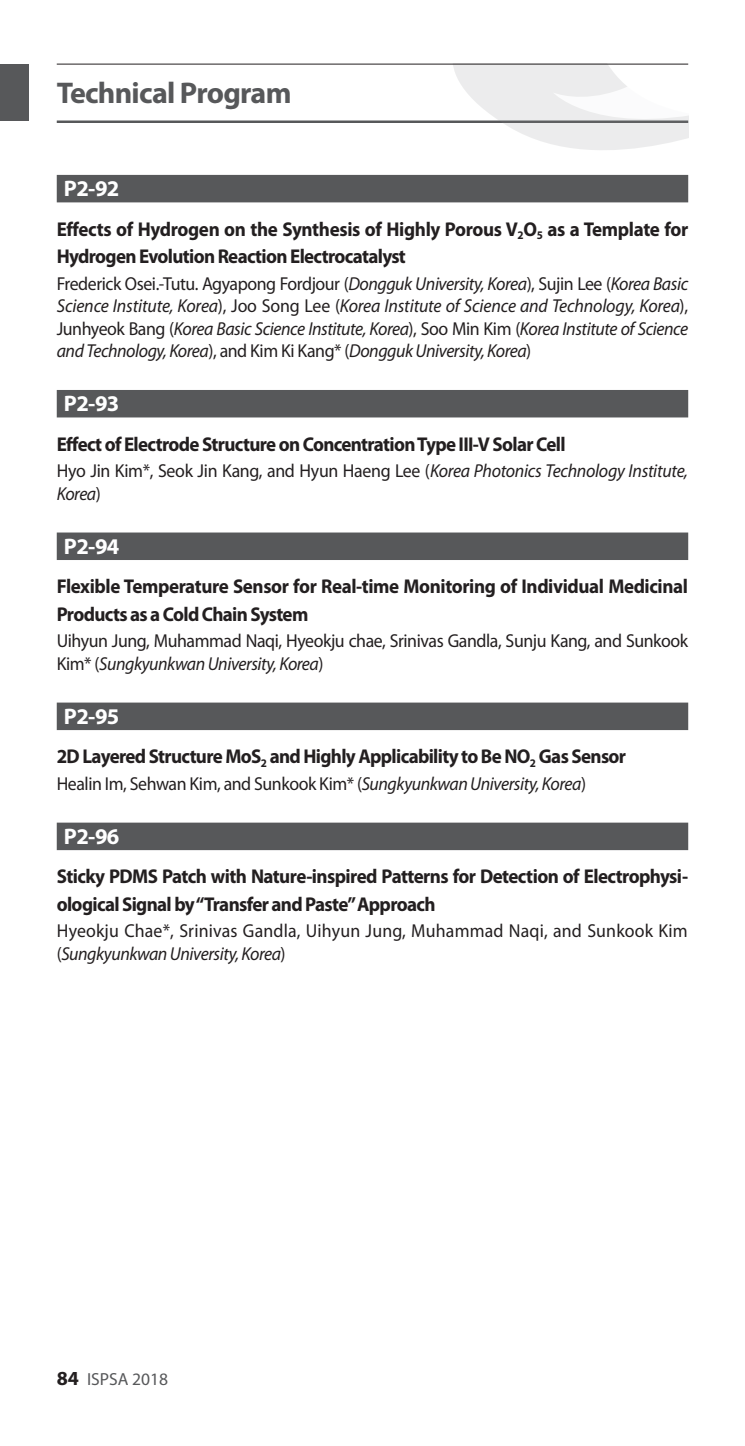
<style>
.page{position:relative;width:745px;height:1446px;background:#fff}
.page>*{position:absolute;margin:0;border:0;box-sizing:border-box;transform-origin:0 0}
.t1{font:700 30px "Myriad Pro";letter-spacing:-.025em;color:#57585a}
.세션번호-시간{font:700 22.5px "Myriad Pro";letter-spacing:-.025em;color:#fff}
.제목{font:700 20px/27.5px "Myriad Pro";letter-spacing:-.035em;color:#231f20;scale:.95 1}
.이름{font:italic 18.75px/22.5px "Myriad Pro";letter-spacing:-.025em;color:#231f20;text-align:justify;scale:.95 1}
.이름-2{font:18.75px/22.5px "Myriad Pro";letter-spacing:-.015em;color:#231f20;scale:.95 1}
.이름-3{font:18.75px/23px "Myriad Pro";letter-spacing:.01em;color:#231f20;scale:.95 1}
.t2{font:17.5px "Myriad Pro";color:#57585a}
.s1{font-style:normal}
.s2{font-style:italic}
.s3{font-weight:700;font-size:20px;color:#231f20}
</style>
<div class="page">
<div style="left:0;top:64px;width:28px;height:56px;background:#57585a"></div>
<hr style="left:57px;top:120px;width:630px;height:3px;background:#57585a">
<svg style="left:431px;top:65px;width:256px;height:85px"></svg>
<hr style="left:57px;top:64px;width:630px;height:1px;background:#231f20">
<div style="left:57px;top:175px;width:630px;height:27px;background:#57585a"></div>
<div style="left:57px;top:390px;width:630px;height:27px;background:#57585a"></div>
<div style="left:57px;top:532px;width:630px;height:28px;background:#57585a"></div>
<div style="left:57px;top:702px;width:630px;height:28px;background:#57585a"></div>
<div style="left:57px;top:822px;width:630px;height:28px;background:#57585a"></div>
<h1 class="t1" style="left:57px;top:73px;width:236px">Technical Program</h1>
<p class="세션번호-시간" style="left:64px;top:174px;width:57px">P2-92</p>
<p class="제목" style="left:57px;top:214px;width:665px">Effects of Hydrogen on the Synthesis of Highly Porous V<sub>2</sub>O<sub>5</sub> as a Template for<br>Hydrogen Evolution Reaction Electrocatalyst</p>
<p class="이름" style="left:57px;top:272px;width:665px"><span class="s1">Frederick Osei.-Tutu. Agyapong Fordjour (</span>Dongguk University, Korea<span class="s1">), Sujin Lee (</span>Korea Basic Science Institute, Korea<span class="s1">), Joo Song Lee (</span>Korea Institute of Science and Technology, Korea<span class="s1">), Junhyeok Bang (</span>Korea Basic Science Institute, Korea<span class="s1">), Soo Min Kim (</span>Korea Institute of Science and Technology, Korea<span class="s1">), and Kim Ki Kang* (</span>Dongguk University, Korea<span class="s1">)</span></p>
<p class="세션번호-시간" style="left:64px;top:389px;width:57px">P2-93</p>
<p class="제목" style="left:57px;top:429px;width:537px">Effect of Electrode Structure on Concentration Type III-V Solar Cell</p>
<p class="이름-2" style="left:57px;top:459px;width:665px">Hyo Jin Kim*, Seok Jin Kang, and Hyun Haeng Lee (<span class="s2">Korea Photonics Technology Institute,<br>Korea</span>)</p>
<p class="세션번호-시간" style="left:64px;top:531px;width:57px">P2-94</p>
<p class="제목" style="left:57px;top:572px;width:665px">Flexible Temperature Sensor for Real-time Monitoring of Individual Medicinal<br>Products as a Cold Chain System</p>
<p class="이름-2" style="left:57px;top:629px;width:665px">Uihyun Jung, Muhammad Naqi, Hyeokju chae, Srinivas Gandla, Sunju Kang, and Sunkook<br>Kim* (<span class="s2">Sungkyunkwan University, Korea</span>)</p>
<p class="세션번호-시간" style="left:64px;top:701px;width:57px">P2-95</p>
<p class="제목" style="left:57px;top:742px;width:600px">2D Layered Structure MoS<sub>2</sub> and Highly Applicability to Be NO<sub>2</sub> Gas Sensor</p>
<p class="이름-2" style="left:57px;top:772px;width:558px">Healin Im, Sehwan Kim, and Sunkook Kim* (<span class="s2">Sungkyunkwan University, Korea</span>)</p>
<p class="세션번호-시간" style="left:64px;top:821px;width:57px">P2-96</p>
<p class="제목" style="left:57px;top:862px;width:665px">Sticky PDMS Patch with Nature-inspired Patterns for Detection of Electrophysi&shy;ological Signal by “Transfer and Paste” Approach</p>
<p class="이름-3" style="left:57px;top:919px;width:665px">Hyeokju Chae*, Srinivas Gandla, Uihyun Jung, Muhammad Naqi, and Sunkook Kim (<span class="s2">Sungkyunkwan University, Korea</span>)</p>
<p class="t2" style="left:57px;top:1368px;width:113px"><span class="s3">84</span> ISPSA 2018</p>
</div>
